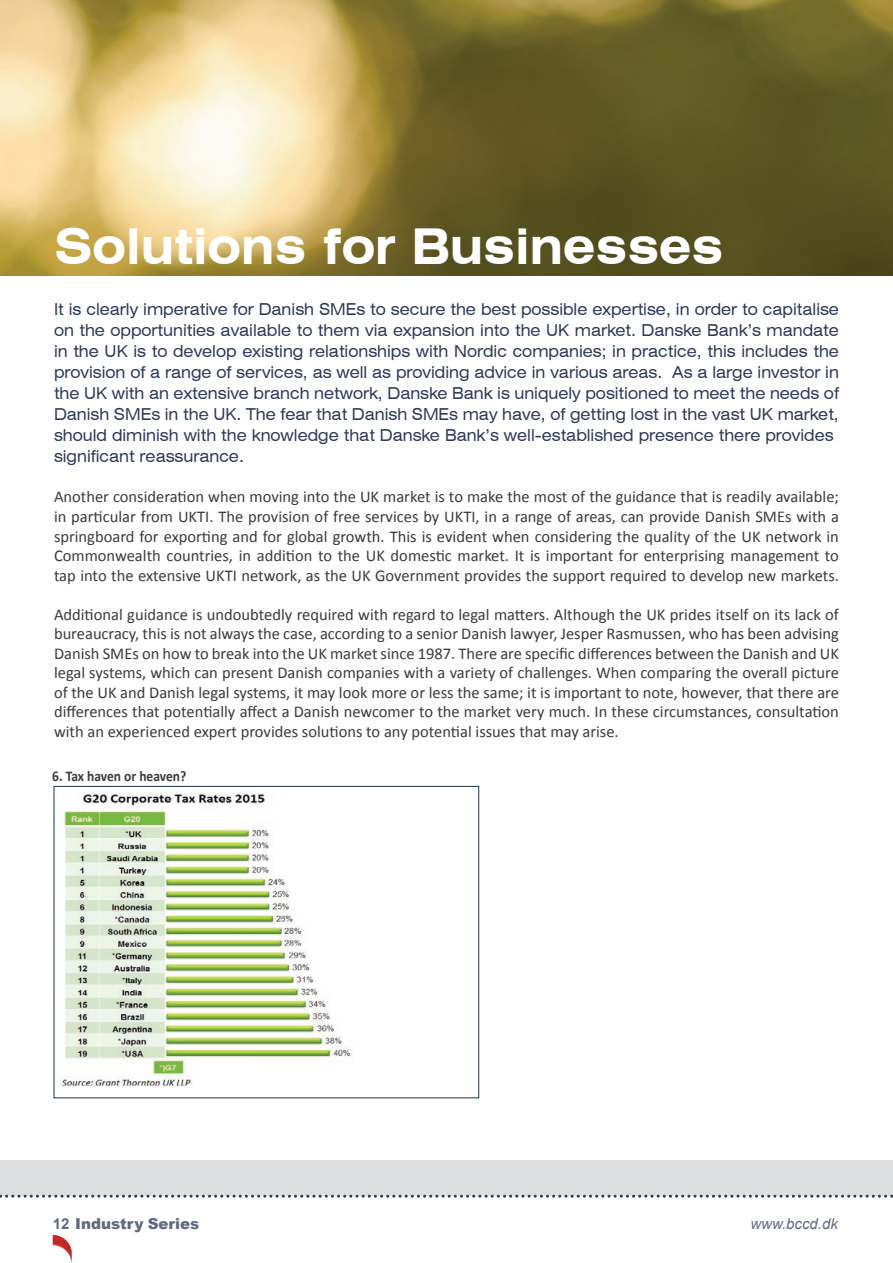
<style>
.page{position:relative;width:893px;height:1263px;background:#fff}
.page>*{position:absolute;margin:0;border:0;box-sizing:border-box;transform-origin:0 0}
.t1{font:700 expanded 49.5px "Swiss 721 BT";color:#fff;scale:.91 1}
.t2{font:16.5px/19.5px "Calibri";color:#3c3c3d;text-align:justify}
.t3{font:expanded 16.5px/21px "Swiss 721 BT";color:#2d3956;scale:.91 1}
.t4{font:900 15px "Arial";color:#616b7f}
.t5{font:italic 15px "Arial";color:#616b7f}
.t6{font:700 14.85px "Calibri";letter-spacing:-.005em;color:#3c3c3d;scale:.91 1}
.s1{font-weight:700}
</style>
<div class="page">
<img style="left:53px;top:1235px;width:19px;height:28px">
<img style="left:0;top:0;width:893px;height:276px">
<img style="left:60px;top:792px;width:292px;height:295px">
<div style="left:54px;top:786px;width:425px;height:312px;border:1px solid #1d364d"></div>
<div style="left:0;top:1160px;width:893px;height:35px;background:#dddee0"></div>
<svg style="left:0;top:1195px;width:893px;height:3px"></svg>
<h1 class="t1" style="left:54px;top:217px;width:737px">Solutions for Businesses</h1>
<p class="t3" style="left:54px;top:298px;width:864px">It is clearly imperative for Danish SMEs to secure the best possible expertise, in order to capitalise on the opportunities available to them via expansion into the UK market. Danske Bank’s mandate in the UK is to develop existing relationships with Nordic companies; in practice, this includes the provision of a range of services, as well as providing advice in various areas. As a large investor in the UK with an extensive branch network, Danske Bank is uniquely positioned to meet the needs of Danish SMEs in the UK. The fear that Danish SMEs may have, of getting lost in the vast UK market, should diminish with the knowledge that Danske Bank’s well-established presence there provides significant reassurance.</p>
<p class="t2" style="left:54px;top:487px;width:786px">Another consideration when moving into the UK market is to make the most of the guidance that is readily available; in particular from UKTI. The provision of free services by UKTI, in a range of areas, can provide Danish SMEs with a springboard for exporting and for global growth. This is evident when considering the quality of the UK network in Commonwealth countries, in addition to the UK domestic market. It is important for enterprising management to tap into the extensive UKTI network, as the UK Government provides the support required to develop new markets.</p>
<p class="t2" style="left:54px;top:604px;width:786px">Additional guidance is undoubtedly required with regard to legal matters. Although the UK prides itself on its lack of bureaucracy, this is not always the case, according to a senior Danish lawyer, Jesper Rasmussen, who has been advising Danish SMEs on how to break into the UK market since 1987. There are specific differences between the Danish and UK legal systems, which can present Danish companies with a variety of challenges. When comparing the overall picture of the UK and Danish legal systems, it may look more or less the same; it is important to note, however, that there are differences that potentially affect a Danish newcomer to the market very much. In these circumstances, consultation with an experienced expert provides solutions to any potential issues that may arise.</p>
<p class="t6" style="left:52px;top:765px;width:149px">6. Tax haven or heaven?</p>
<p class="t4" style="left:53px;top:1212px;width:148px"><span class="s1">12</span> Industry Series</p>
<p class="t5" style="left:750px;top:1214px;width:89px">www.bccd.dk</p>
</div>
